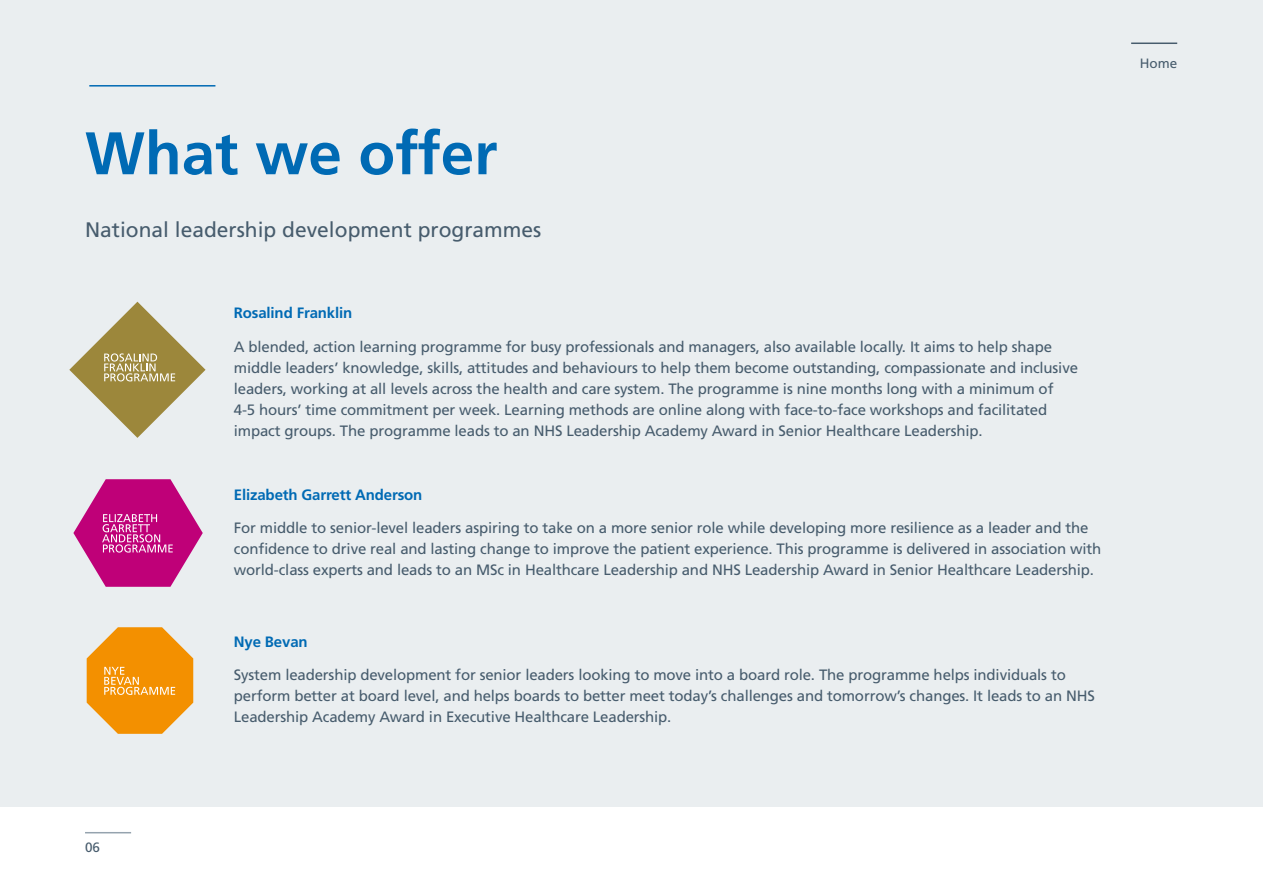
<style>
.page{position:relative;width:1263px;height:893px;background:#eaeef0}
.page>*{position:absolute;margin:0;border:0;box-sizing:border-box;transform-origin:0 0}
.t1{font:700 60px "Frutiger";color:#006ab4}
.t2{font:21px "Frutiger";color:#475c6d}
.t3{font:15px/21px "Frutiger";letter-spacing:-.01em;color:#475c6d}
.t4{font:700 15px "Frutiger";letter-spacing:-.01em;color:#006ab4}
.t5{font:13.5px "Frutiger";color:#475c6d}
</style>
<div class="page">
<div style="left:0;top:808px;width:1263px;height:85px;background:#fff"></div>
<hr style="left:85px;top:832px;width:46px;height:1px;background:#95a3ae">
<hr style="left:89px;top:85px;width:126px;height:2px;background:#006ab4">
<hr style="left:1131px;top:43px;width:46px;height:1px;background:#475c6d">
<svg style="left:73px;top:479px;width:130px;height:108px"></svg>
<svg style="left:69px;top:302px;width:137px;height:136px"></svg>
<svg style="left:87px;top:627px;width:106px;height:107px"></svg>
<h1 class="t1" style="left:85px;top:118px;width:414px">What we offer</h1>
<h2 class="t2" style="left:85px;top:218px;width:458px">National leadership development programmes</h2>
<p class="t4" style="left:234px;top:304px;width:120px">Rosalind Franklin</p>
<p class="t3" style="left:234px;top:336px;width:846px">A blended, action learning programme for busy professionals and managers, also available locally. It aims to help shape middle leaders’ knowledge, skills, attitudes and behaviours to help them become outstanding, compassionate and inclusive leaders, working at all levels across the health and care system. The programme is nine months long with a minimum of 4-5 hours’ time commitment per week. Learning methods are online along with face-to-face workshops and facilitated impact groups. The programme leads to an NHS Leadership Academy Award in Senior Healthcare Leadership.</p>
<p class="t4" style="left:234px;top:486px;width:190px">Elizabeth Garrett Anderson</p>
<p class="t3" style="left:234px;top:518px;width:869px">For middle to senior-level leaders aspiring to take on a more senior role while developing more resilience as a leader and the confidence to drive real and lasting change to improve the patient experience. This programme is delivered in association with world-class experts and leads to an MSc in Healthcare Leadership and NHS Leadership Award in Senior Healthcare Leadership.</p>
<p class="t4" style="left:234px;top:632px;width:75px">Nye Bevan</p>
<p class="t3" style="left:234px;top:664px;width:862px">System leadership development for senior leaders looking to move into a board role. The programme helps individuals to perform better at board level, and helps boards to better meet today’s challenges and tomorrow’s changes. It leads to an NHS<br>Leadership Academy Award in Executive Healthcare Leadership.</p>
<p class="t5" style="left:1140px;top:55px;width:39px">Home</p>
<p class="t5" style="left:85px;top:840px;width:17px">06</p>
</div>
